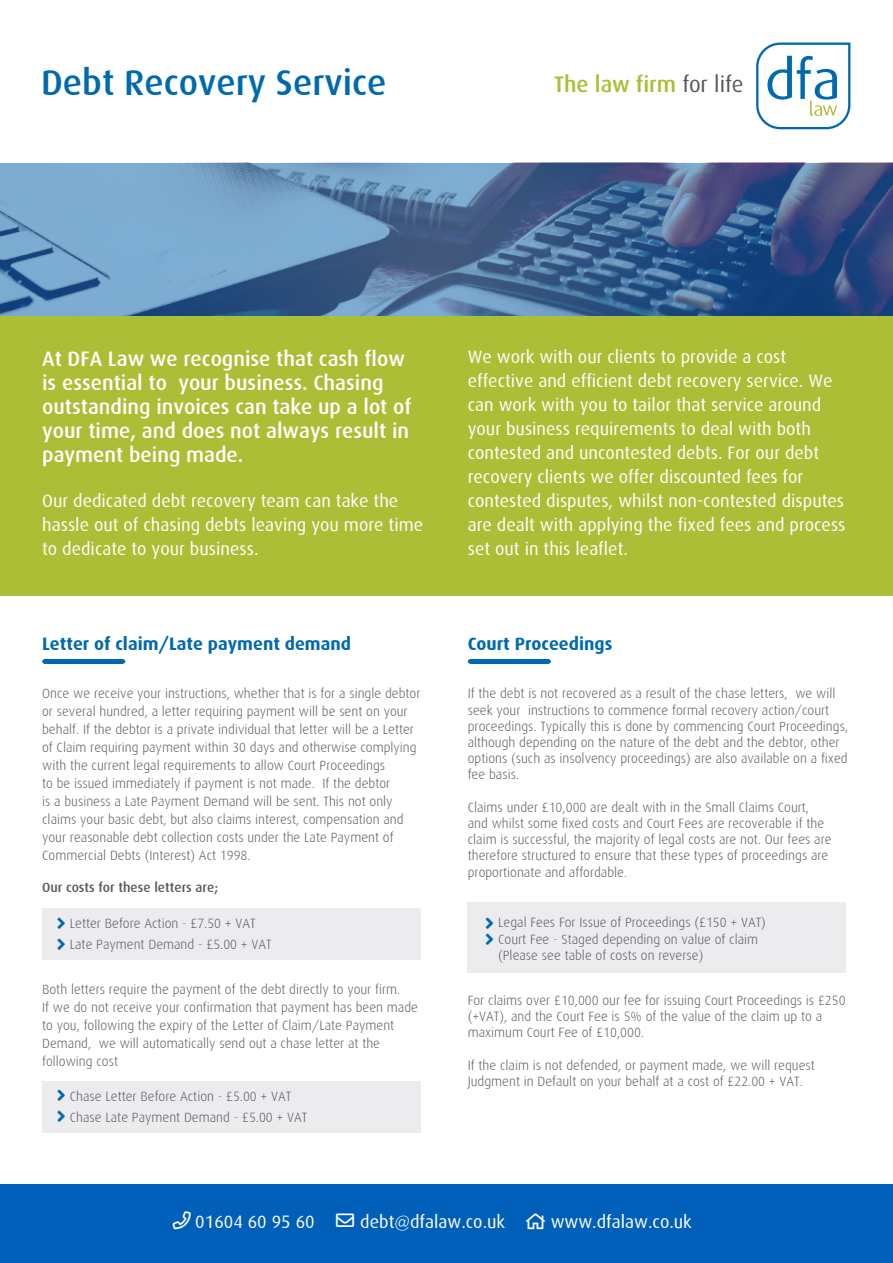
<style>
.page{position:relative;width:893px;height:1263px;background:#fff}
.page>*{position:absolute;margin:0;border:0;box-sizing:border-box;transform-origin:0 0}
.t1{font:500 36px "Dax";color:#016aaf}
.t2{font:500 22.5px "Dax";color:#acbd36}
.t3{font:500 21px/24px "Dax";color:#fff}
.t4{font:18px/24px "Dax";color:#fff}
.t5{font:700 18px "Dax";color:#016aaf}
.t6{font:300 13.5px/16.2px "Dax";color:#57585a}
.t7{font:500 13.5px "Dax";color:#57585a}
.s1{font-weight:400;color:#57585a}
</style>
<div class="page">
<div style="left:0;top:1184px;width:893px;height:79px;background:#005fb9"></div>
<div style="left:0;top:277px;width:893px;height:319px;background:#acbd36"></div>
<svg style="left:756px;top:43px;width:94px;height:86px"></svg>
<div style="left:43px;top:1081px;width:378px;height:52px;background:#ececee"></div>
<div style="left:42px;top:908px;width:379px;height:52px;background:#ececee"></div>
<hr style="left:44px;top:659px;width:79px;height:4px;background:#016aaf">
<hr style="left:470px;top:659px;width:79px;height:4px;background:#016aaf">
<div style="left:468px;top:902px;width:378px;height:71px;background:#ececee"></div>
<img style="left:0;top:163px;width:893px;height:152px">
<p class="t1" style="left:41px;top:62px;width:347px">Debt Recovery Service</p>
<p class="t2" style="left:554px;top:72px;width:191px">The law firm <span class="s1">for life</span></p>
<p class="t3" style="left:42px;top:347px;width:371px">At DFA Law we recognise that cash flow is essential to your business. Chasing outstanding invoices can take up a lot of your time, and does not always result in payment being made.</p>
<p class="t4" style="left:42px;top:489px;width:382px">Our dedicated debt recovery team can take the hassle out of chasing debts leaving you more time to dedicate to your business.</p>
<p class="t5" style="left:42px;top:634px;width:310px">Letter of claim/Late payment demand</p>
<p class="t6" style="left:42px;top:685px;width:380px;line-height:18px">Once we receive your instructions, whether that is for a single debtor or several hundred, a letter requiring payment will be sent on your behalf. If the debtor is a private individual that letter will be a Letter of Claim requiring payment within 30 days and otherwise complying with the current legal requirements to allow Court Proceedings<br>to be issued immediately if payment is not made. If the debtor<br>is a business a Late Payment Demand will be sent. This not only claims your basic debt, but also claims interest, compensation and your reasonable debt collection costs under the Late Payment of Commercial Debts (Interest) Act 1998.</p>
<p class="t7" style="left:42px;top:880px;width:178px">Our costs for these letters are;</p>
<p class="t6" style="left:70px;top:916px;width:187px">Letter Before Action - £7.50 + VAT</p>
<p class="t6" style="left:70px;top:937px;width:203px">Late Payment Demand - £5.00 + VAT</p>
<p class="t6" style="left:42px;top:981px;width:360px">Both letters require the payment of the debt directly to your firm.</p>
<p class="t6" style="left:42px;top:999px;width:377px;line-height:18px">If we do not receive your confirmation that payment has been made to you, following the expiry of the Letter of Claim/Late Payment Demand, we will automatically send out a chase letter at the following cost</p>
<p class="t6" style="left:70px;top:1088px;width:223px">Chase Letter Before Action - £5.00 + VAT</p>
<p class="t6" style="left:70px;top:1109px;width:239px">Chase Late Payment Demand - £5.00 + VAT</p>
<p class="t4" style="left:468px;top:345px;width:379px">We work with our clients to provide a cost effective and efficient debt recovery service. We can work with you to tailor that service around your business requirements to deal with both contested and uncontested debts. For our debt recovery clients we offer discounted fees for contested disputes, whilst non-contested disputes are dealt with applying the fixed fees and process set out in this leaflet.</p>
<p class="t5" style="left:468px;top:634px;width:146px">Court Proceedings</p>
<p class="t6" style="left:468px;top:686px;width:382px">If the debt is not recovered as a result of the chase letters, we will seek your instructions to commence formal recovery action/court proceedings. Typically this is done by commencing Court Proceedings, although depending on the nature of the debt and the debtor, other options (such as insolvency proceedings) are also available on a fixed fee basis.</p>
<p class="t6" style="left:468px;top:799px;width:365px">Claims under £10,000 are dealt with in the Small Claims Court, and whilst some fixed costs and Court Fees are recoverable if the claim is successful, the majority of legal costs are not. Our fees are therefore structured to ensure that these types of proceedings are proportionate and affordable.</p>
<p class="t6" style="left:498px;top:915px;width:269px">Legal Fees For Issue of Proceedings (£150 + VAT)</p>
<p class="t6" style="left:498px;top:931px;width:261px">Court Fee - Staged depending on value of claim (Please see table of costs on reverse)</p>
<p class="t6" style="left:468px;top:992px;width:379px">For claims over £10,000 our fee for issuing Court Proceedings is £250 (+VAT), and the Court Fee is 5% of the value of the claim up to a maximum Court Fee of £10,000.</p>
<p class="t6" style="left:468px;top:1057px;width:349px">If the claim is not defended, or payment made, we will request<br>Judgment in Default on your behalf at a cost of £22.00 + VAT.</p>
<p class="t4" style="left:195px;top:1210px;width:121px">01604 60 95 60</p>
<p class="t4" style="left:336px;top:1210px;width:170px">→ debt@dfalaw.co.uk</p>
<p class="t4" style="left:551px;top:1210px;width:143px">www.dfalaw.co.uk</p>
</div>
